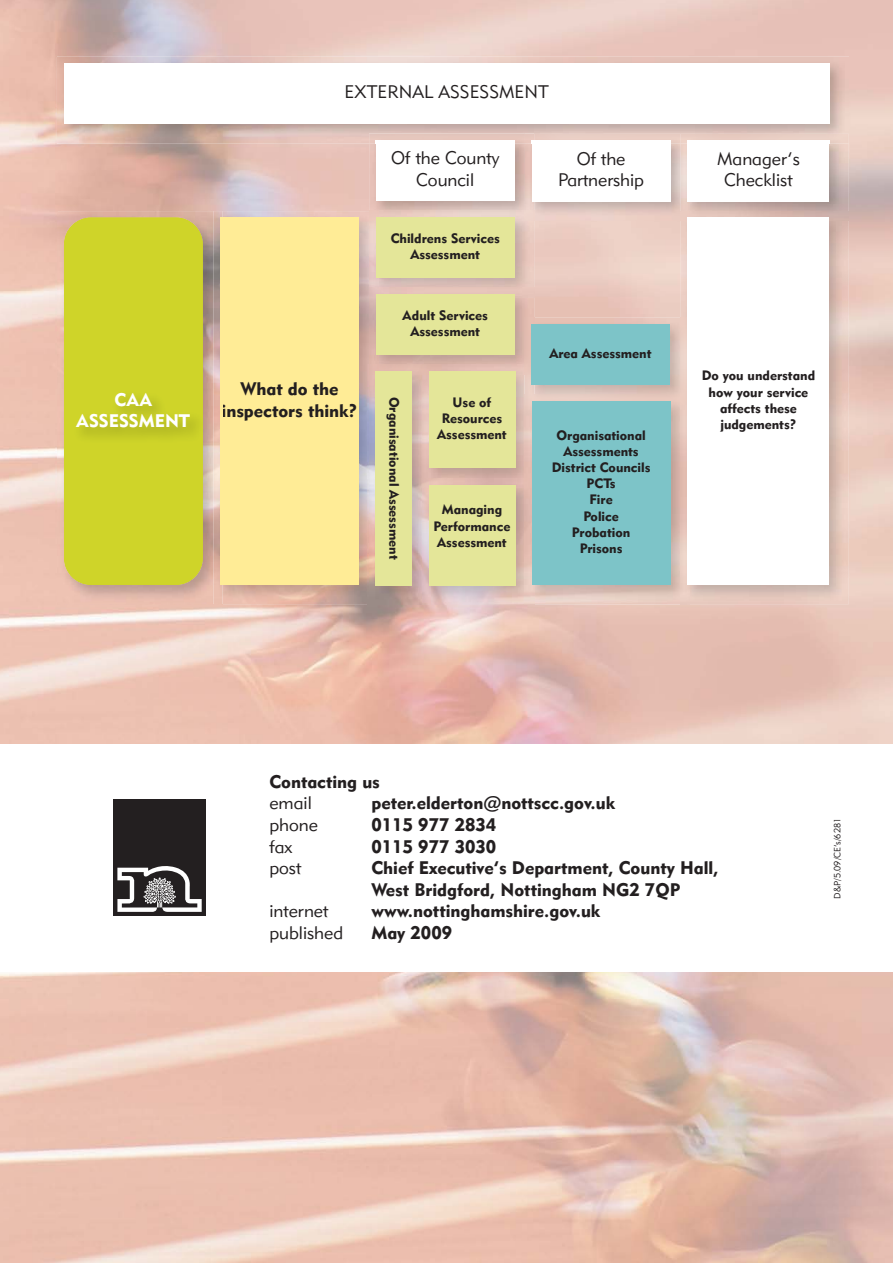
<style>
.page{position:relative;width:893px;height:1263px;background:#fff}
.page>*{position:absolute;margin:0;border:0;box-sizing:border-box;transform-origin:0 0}
.t1{font:18px/21.6px "Geometric 415 BT Black A";color:#231f20}
.t2{font:18px/21.6px "Geometric 415 BT Lite A";color:#231f20;text-align:center}
.t3{font:18px/21.6px "Geometric 415 BT Black A";color:#fff;text-align:center}
.t4{font:13.5px/16.2px "Geometric 415 BT Black A";color:#231f20;text-align:center}
.t5{font:9px "Geometric 415 BT Lite A";color:#231f20}
</style>
<div class="page">
<div style="left:113px;top:799px;width:93px;height:117px;background:#231f20"></div>
<svg style="left:117px;top:866px;width:85px;height:46px"></svg>
<img style="left:369px;top:144px;width:165px;height:66px">
<div style="left:376px;top:140px;width:139px;height:61px;background:#fff"></div>
<img style="left:534px;top:144px;width:147px;height:77px">
<div style="left:532px;top:141px;width:138px;height:60px;background:#fff"></div>
<img style="left:681px;top:144px;width:168px;height:67px">
<div style="left:687px;top:141px;width:142px;height:60px;background:#fff"></div>
<img style="left:222px;top:211px;width:147px;height:393px">
<div style="left:220px;top:218px;width:139px;height:367px;background:#ffec96"></div>
<svg style="left:525px;top:210px;width:9px;height:11px"></svg>
<svg style="left:369px;top:210px;width:9px;height:10px"></svg>
<div style="left:376px;top:218px;width:139px;height:60px;background:#e4e699"></div>
<svg style="left:369px;top:288px;width:9px;height:9px"></svg>
<div style="left:376px;top:295px;width:139px;height:60px;background:#e4e699"></div>
<img style="left:369px;top:375px;width:53px;height:229px">
<img style="left:368px;top:364px;width:1px;height:240px">
<img style="left:378px;top:364px;width:44px;height:11px">
<svg style="left:369px;top:364px;width:9px;height:11px"></svg>
<div style="left:375px;top:371px;width:36px;height:214px;background:#e4e699"></div>
<img style="left:431px;top:364px;width:94px;height:123px">
<svg style="left:422px;top:364px;width:9px;height:11px"></svg>
<div style="left:429px;top:371px;width:86px;height:97px;background:#e4e699"></div>
<img style="left:422px;top:487px;width:103px;height:117px">
<svg style="left:422px;top:479px;width:9px;height:8px"></svg>
<div style="left:429px;top:485px;width:86px;height:100px;background:#e4e699"></div>
<img style="left:524px;top:318px;width:10px;height:46px">
<img style="left:524px;top:375px;width:11px;height:104px">
<svg style="left:524px;top:364px;width:7px;height:11px"></svg>
<div style="left:531px;top:325px;width:139px;height:60px;background:#7dc4c8"></div>
<img style="left:535px;top:405px;width:146px;height:199px">
<svg style="left:525px;top:479px;width:7px;height:8px"></svg>
<svg style="left:525px;top:394px;width:10px;height:11px"></svg>
<div style="left:532px;top:401px;width:138px;height:184px;background:#7dc4c8"></div>
<img style="left:681px;top:221px;width:168px;height:383px">
<svg style="left:681px;top:211px;width:9px;height:10px"></svg>
<img style="left:681px;top:318px;width:6px;height:76px">
<img style="left:681px;top:405px;width:9px;height:199px">
<svg style="left:681px;top:394px;width:6px;height:11px"></svg>
<div style="left:687px;top:218px;width:142px;height:367px;background:#fff"></div>
<img style="left:57px;top:211px;width:165px;height:393px">
<img style="left:64px;top:217px;width:139px;height:368px">
<img style="left:220px;top:218px;width:2px;height:367px">
<img style="left:369px;top:133px;width:312px;height:11px">
<img style="left:376px;top:140px;width:139px;height:4px">
<svg style="left:525px;top:134px;width:9px;height:10px"></svg>
<img style="left:532px;top:141px;width:138px;height:3px">
<img style="left:690px;top:134px;width:159px;height:10px">
<svg style="left:681px;top:134px;width:9px;height:10px"></svg>
<img style="left:687px;top:141px;width:142px;height:3px">
<h1 class="t3" style="left:76px;top:390px;width:115px">CAA<br>ASSESSMENT</h1>
<h1 class="t2" style="left:344px;top:83px;width:206px">EXTERNAL ASSESSMENT</h1>
<h1 class="t2" style="left:391px;top:149px;width:110px">Of the County<br>Council</h1>
<h1 class="t2" style="left:558px;top:149px;width:87px">Of the<br>Partnership</h1>
<h1 class="t2" style="left:717px;top:149px;width:84px">Manager’s<br>Checklist</h1>
<p class="t4" style="left:391px;top:231px;width:111px">Childrens Services<br>Assessment</p>
<h1 class="t1" style="left:222px;top:380px;width:137px;text-align:center">What do the inspectors think?</h1>
<p class="t4" style="left:403px;top:309px;width:87px">Adult Services<br>Assessment</p>
<p class="t4" style="left:401px;top:397px;width:164px;rotate:90deg">Organisational Assessment</p>
<p class="t4" style="left:437px;top:395px;width:71px">Use of<br>Resources<br>Assessment</p>
<p class="t4" style="left:434px;top:503px;width:78px">Managing<br>Performance<br>Assessment</p>
<p class="t4" style="left:549px;top:347px;width:104px">Area Assessment</p>
<p class="t4" style="left:552px;top:428px;width:100px">Organisational<br>Assessments<br>District Councils<br>PCTs<br>Fire<br>Police<br>Probation<br>Prisons</p>
<p class="t4" style="left:702px;top:369px;width:115px">Do you understand how your service affects these judgements?</p>
<h1 class="t1" style="left:269px;top:772px;width:112px">Contacting us</h1>
<h1 class="t2" style="left:269px;top:794px;width:44px">email</h1>
<h1 class="t1" style="left:371px;top:794px;width:245px">peter.elderton@nottscc.gov.uk</h1>
<h1 class="t2" style="left:269px;top:815px;width:50px">phone</h1>
<h1 class="t1" style="left:371px;top:815px;width:126px">0115 977 2834</h1>
<h1 class="t2" style="left:269px;top:837px;width:24px">fax</h1>
<h1 class="t1" style="left:371px;top:837px;width:126px">0115 977 3030</h1>
<h1 class="t2" style="left:269px;top:859px;width:33px">post</h1>
<h1 class="t1" style="left:371px;top:859px;width:349px">Chief Executive’s Department, County Hall,<br>West Bridgford, Nottingham NG2 7QP</h1>
<h1 class="t2" style="left:269px;top:902px;width:61px">internet</h1>
<h1 class="t1" style="left:371px;top:902px;width:230px">www.nottinghamshire.gov.uk</h1>
<h1 class="t2" style="left:269px;top:923px;width:75px">published</h1>
<h1 class="t1" style="left:371px;top:923px;width:82px">May 2009</h1>
<p class="t5" style="left:834px;top:899px;width:82px;rotate:-90deg">D&amp;P/5.09/CE’s/6281</p>
</div>
